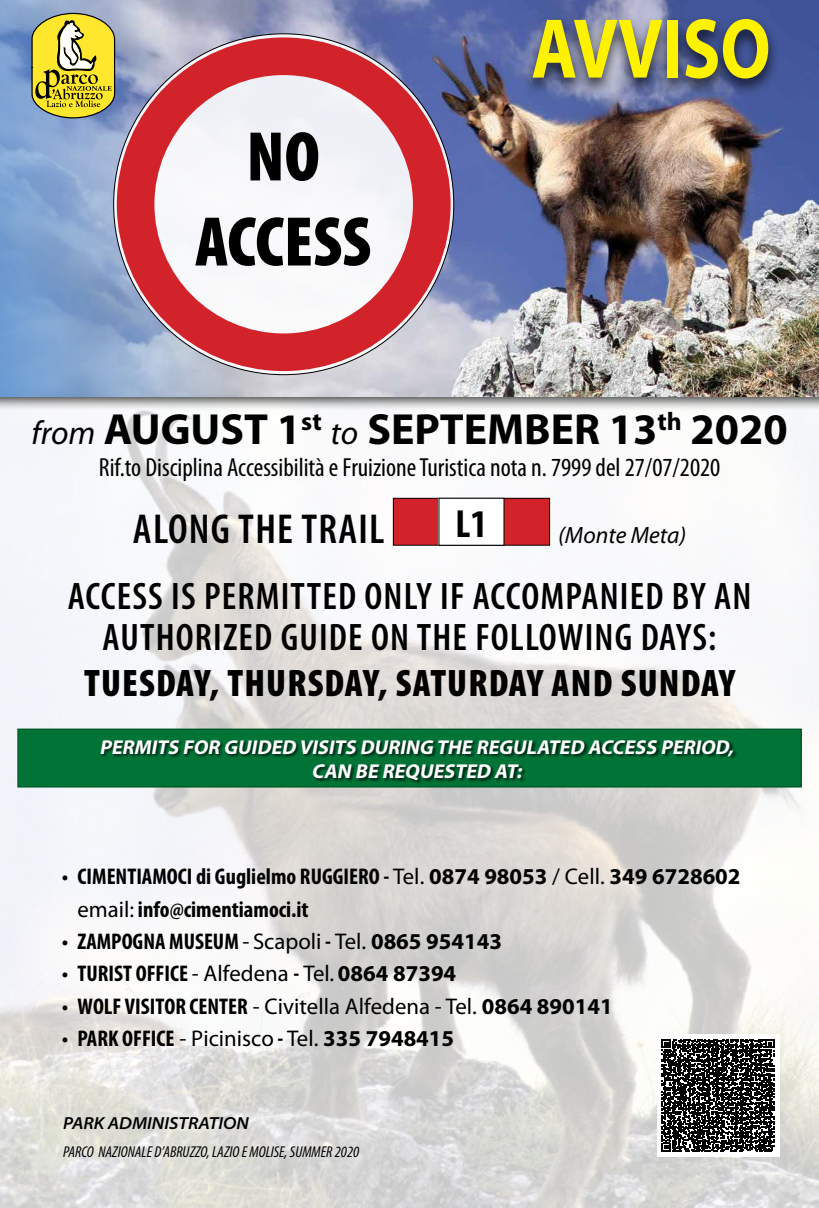
<style>
.page{position:relative;width:819px;height:1208px;background:#fff}
.page>*{position:absolute;margin:0;border:0;box-sizing:border-box;transform-origin:0 0}
.t1{font:700 85.58px "Myriad Pro";color:#fff200;scale:.82 1}
.t2{font:900 condensed 70.88px/85px "Myriad Pro";color:#000;text-align:center}
.t3{font:700 43.75px "Myriad Pro";color:#000}
.t4{font:600 condensed 42px "Myriad Pro";letter-spacing:.03em;color:#000}
.t5{font:700 condensed 39.38px "Myriad Pro";color:#000}
.t6{font:600 condensed 38.5px/41.1px "Myriad Pro";letter-spacing:.03em;color:#000;text-align:center}
.t7{font:900 condensed 38.5px "Myriad Pro";letter-spacing:.03em;color:#000}
.t8{font:condensed 26.25px "Myriad Pro";color:#000}
.t9{font:italic 23.62px "Myriad Pro";color:#000}
.t10{font:700 condensed 22.75px/32.4px "Myriad Pro";color:#000}
.t11{font:22.75px "Myriad Pro";color:#000}
.t12{font:italic 700 20.12px/24.2px "Myriad Pro";color:#fff;text-align:center}
.t13{font:italic 600 semi-expanded 17.5px "Myriad Pro";color:#000}
.t14{font:italic condensed 15.75px "Myriad Pro";color:#000}
.s1{font-weight:400;font-style:italic;font-size:33.25px}
.s2{font-weight:400;font-stretch:normal}
.s3{font-stretch:normal}
.s4{font-weight:700;font-stretch:condensed}
.s5{font-weight:700}
</style>
<div class="page">
<img style="left:0;top:411px;width:819px;height:797px">
<div style="left:0;top:0;width:819px;height:411px;background:#000;opacity:.75"></div>
<img style="left:0;top:0;width:819px;height:397px">
<div style="left:521px;top:14px;width:259px;height:84px;background:#000;opacity:.75"></div>
<svg style="left:31px;top:12px;width:85px;height:107px;background:#c3b74a"></svg>
<svg style="left:114px;top:34px;width:339px;height:341px;fill:#f5f6fa"></svg>
<div style="left:117px;top:37px;width:333px;height:334px;border:38px solid #d2232a;border-radius:50%"></div>
<div style="left:393px;top:498px;width:156px;height:47px;background:#d2232a"></div>
<div style="left:393px;top:498px;width:157px;height:47px;border:1px solid #000"></div>
<div style="left:439px;top:498px;width:65px;height:47px;background:#fff"></div>
<div style="left:18px;top:729px;width:783px;height:58px;background:#007437"></div>
<div style="left:100px;top:739px;width:638px;height:46px;background:#000;opacity:.75"></div>
<div style="left:17px;top:729px;width:784px;height:58px;border:1px solid #004b1c"></div>
<div style="left:656px;top:1034px;width:123px;height:122px;background:#fff"></div>
<svg style="left:661px;top:1039px;width:113px;height:112px"></svg>
<h2 class="t2" style="left:195px;top:112px;width:177px">NO<br>ACCESS</h2>
<h1 class="t1" style="left:531px;top:-7px;width:293px">AVVISO</h1>
<h3 class="t3" style="left:31px;top:401px;width:757px"><span class="s1">from</span> AUGUST 1<sup>st</sup> <span class="s1">to</span> SEPTEMBER 13<sup>th</sup> 2020</h3>
<p class="t8" style="left:99px;top:451px;width:623px">Rif.to Disciplina Accessibilità e Fruizione Turistica nota n. 7999 del 27/07/2020</p>
<h3 class="t4" style="left:133px;top:503px;width:253px">ALONG THE TRAIL</h3>
<h3 class="t5" style="left:455px;top:499px;width:33px">L1</h3>
<p class="t9" style="left:558px;top:520px;width:129px">(Monte Meta)</p>
<h3 class="t6" style="left:68px;top:575px;width:685px">ACCESS IS PERMITTED ONLY IF ACCOMPANIED BY AN<br>AUTHORIZED GUIDE ON THE FOLLOWING DAYS:</h3>
<h3 class="t7" style="left:84px;top:658px;width:652px">TUESDAY, THURSDAY, SATURDAY AND SUNDAY</h3>
<p class="t12" style="left:99px;top:734px;width:640px">PERMITS FOR GUIDED VISITS DURING THE REGULATED ACCESS PERIOD,<br>CAN BE REQUESTED AT:</p>
<p class="t10" style="left:78px;top:860px;width:664px;text-indent:-16px">• CIMENTIAMOCI di Guglielmo RUGGIERO - <span class="s2">Tel.</span> <span class="s3">0874 98053</span> <span class="s2">/ Cell.</span> <span class="s3">349 6728602 </span><span class="s2">email:</span> info@cimentiamoci.it</p>
<p class="t10" style="left:62px;top:925px;width:441px">• ZAMPOGNA MUSEUM <span class="s2">- Scapoli</span> - <span class="s2">Tel.</span> <span class="s3">0865 954143</span></p>
<p class="t10" style="left:62px;top:957px;width:396px">• TURIST OFFICE <span class="s2">- Alfedena</span> - <span class="s2">Tel.</span> <span class="s3">0864 87394</span></p>
<p class="t11" style="left:62px;top:992px;width:552px"><span class="s4">• WOLF VISITOR CENTER</span> - Civitella Alfedena - Tel. <span class="s5">0864 890141</span></p>
<p class="t11" style="left:62px;top:1024px;width:394px"><span class="s4">• PARK OFFICE</span> - Picinisco <span class="s4">-</span> Tel. <span class="s5">335 7948415</span></p>
<p class="t13" style="left:63px;top:1114px;width:187px">PARK ADMINISTRATION</p>
<p class="t14" style="left:63px;top:1142px;width:297px">PARCO NAZIONALE D’ABRUZZO, LAZIO E MOLISE, SUMMER 2020</p>
</div>
